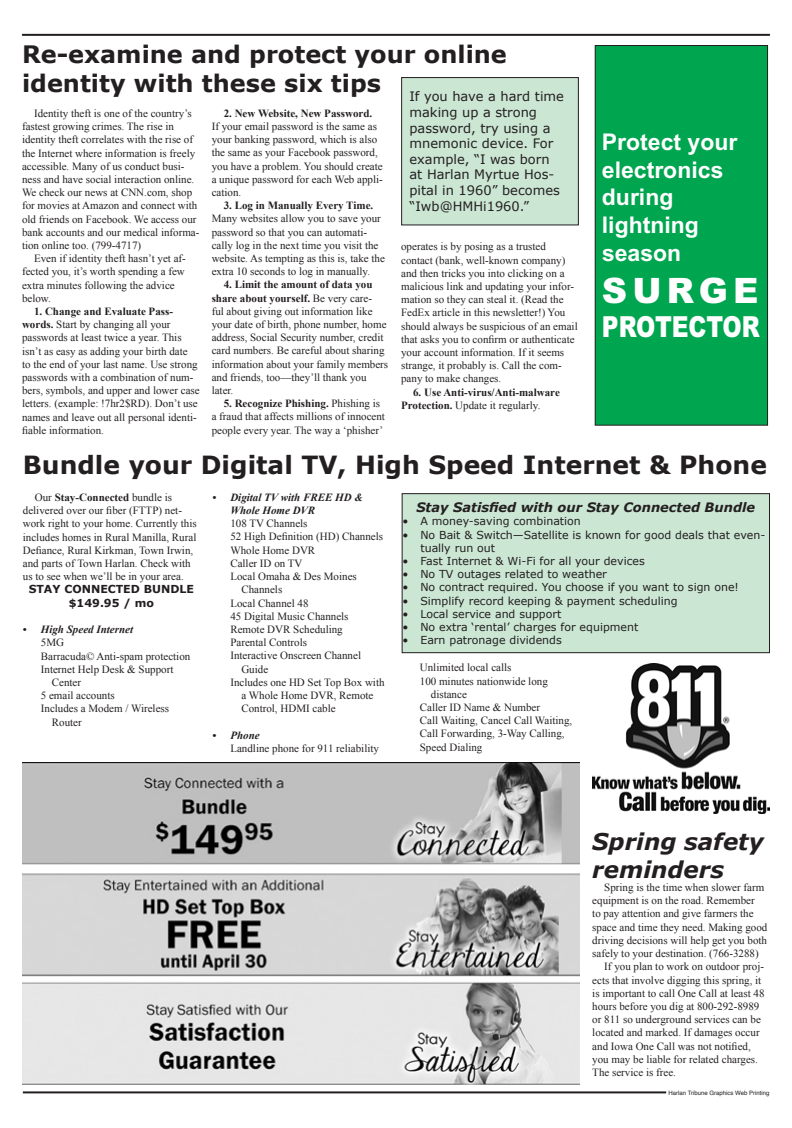
<style>
.page{position:relative;width:792px;height:1128px;background:#fff}
.page>*{position:absolute;margin:0;border:0;box-sizing:border-box;transform-origin:0 0}
.t1{font:900 35px "Arial MT Std";letter-spacing:.15em;color:#fff}
.t2{font:900 29px "Arial MT Std";color:#fff;scale:.8 1}
.t3{font:700 25px "Verdana";color:#231f20}
.t4{font:700 24px/28.8px "Verdana";color:#231f20}
.t5{font:700 23px/27.6px "Arial MT Std";color:#fff}
.t6{font:italic 700 23px/27.6px "Verdana";color:#231f20}
.t7{font:13px/15.6px "Verdana";color:#231f20}
.t8{font:italic 700 13px "Verdana";color:#231f20}
.t9{font:11px/13.2px "Times New Roman";color:#231f20}
.t10{font:11px/13.2px "Verdana";color:#231f20}
.t11{font:700 11px/13.2px "Times New Roman";color:#231f20}
.t12{font:italic 700 11px/13.2px "Times New Roman";color:#231f20}
.t13{font:700 11px/13.2px "Verdana";color:#231f20;text-align:center}
.t14{font:6px "Helvetica";color:#231f20}
.s1{font-weight:700}
.s2{font-weight:400}
</style>
<div class="page">
<div style="left:402px;top:78px;width:176px;height:147px;background:#cbe6d3"></div>
<div style="left:401px;top:77px;width:178px;height:148px;border:1px solid #231f20"></div>
<hr style="left:23px;top:1091px;width:643px;height:2px;background:#231f20">
<hr style="left:22px;top:34px;width:748px;height:2px;background:#231f20">
<div style="left:595px;top:46px;width:173px;height:379px;background:#00a54f"></div>
<div style="left:595px;top:45px;width:173px;height:381px;border:1px solid #231f20"></div>
<img style="left:23px;top:762px;width:557px;height:323px">
<div style="left:402px;top:493px;width:368px;height:159px;background:#cbe6d3"></div>
<div style="left:402px;top:493px;width:368px;height:160px;border:1px solid #231f20"></div>
<img style="left:592px;top:663px;width:178px;height:150px">
<h3 class="t4" style="left:22px;top:39px;width:543px">Re-examine and protect your online identity with these six tips <sub>If</sub> <sub>you</sub> <sub>have</sub> <sub>a</sub> <sub>hard</sub> <sub>time</sub></h3>
<p class="t7" style="left:410px;top:104px;width:152px">making up a strong password, try using a mnemonic device. For example, “I was born at Harlan Myrtue Hos&shy;pital in 1960” becomes “Iwb@HMHi1960.”</p>
<p class="t11" style="left:224px;top:106px;width:150px">2. New Website, New Password.</p>
<p class="t9" style="left:212px;top:119px;width:173px">If your email password is the same as your banking password, which is also the same as your Facebook password, you have a problem. You should create a unique password for each Web appli&shy;cation.</p>
<p class="t11" style="left:224px;top:199px;width:151px">3. Log in Manually Every Time.</p>
<p class="t9" style="left:212px;top:212px;width:175px">Many websites allow you to save your password so that you can automati&shy;cally log in the next time you visit the website. As tempting as this is, take the extra 10 seconds to log in manually.</p>
<p class="t9" style="left:212px;top:278px;width:178px;text-indent:12px"><span class="s1">4. Limit the amount of data you share about yourself.</span> Be very care-<br>ful about giving out information like your date of birth, phone number, home address, Social Security number, credit card numbers. Be careful about sharing information about your family members and friends, too—they’ll thank you later.</p>
<p class="t9" style="left:212px;top:397px;width:175px;text-indent:12px"><span class="s1">5. Recognize Phishing.</span> Phishing is a fraud that affects millions of innocent people every year. The way a ‘phisher’</p>
<p class="t9" style="left:22px;top:106px;width:179px;text-indent:12px">Identity theft is one of the country’s fastest growing crimes. The rise in identity theft correlates with the rise of the Internet where information is freely accessible. Many of us conduct busi&shy;ness and have social interaction online.<br>We check our news at CNN.com, shop for movies at Amazon and connect with old friends on Facebook. We access our bank accounts and our medical informa&shy;tion online too. (799-4717)</p>
<p class="t9" style="left:22px;top:252px;width:165px;text-indent:12px">Even if identity theft hasn’t yet af&shy;fected you, it’s worth spending a few extra minutes following the advice below.</p>
<p class="t9" style="left:22px;top:304px;width:179px;text-indent:12px"><span class="s1">1. Change and Evaluate Pass&shy;words.</span> Start by changing all your passwords at least twice a year. This isn’t as easy as adding your birth date<br>to the end of your last name. Use strong passwords with a combination of num&shy;bers, symbols, and upper and lower case letters. (example: !7hr2$RD). Don’t use names and leave out all personal identi&shy;fiable information.</p>
<p class="t9" style="left:401px;top:240px;width:178px">operates is by posing as a trusted contact (bank, well-known company) and then tricks you into clicking on a malicious link and updating your infor&shy;mation so they can steal it. (Read the FedEx article in this newsletter!) You should always be suspicious of an email that asks you to confirm or authenticate your account information. If it seems strange, it probably is. Call the com&shy;pany to make changes.</p>
<p class="t11" style="left:401px;top:385px;width:160px;text-indent:12px">6. Use Anti-virus/Anti-malware<br>Protection. <span class="s2">Update it regularly.</span></p>
<h3 class="t5" style="left:602px;top:128px;width:137px">Protect your electronics during lightning season</h3>
<h1 class="t1" style="left:602px;top:268px;width:158px">SURGE</h1>
<h2 class="t2" style="left:602px;top:309px;width:199px">PROTECTOR</h2>
<h3 class="t3" style="left:23px;top:448px;width:746px">Bundle your Digital TV, H igh Speed Internet &amp; Phone</h3>
<p class="t12" style="left:230px;top:490px;width:134px;text-indent:-18px">• Digital TV with FREE HD &amp;<br>Whole Home DVR</p>
<p class="t9" style="left:230px;top:517px;width:79px">108 TV Channels</p>
<p class="t9" style="left:230px;top:530px;width:154px">52 High Definition (HD) Channels</p>
<p class="t9" style="left:230px;top:543px;width:86px">Whole Home DVR</p>
<p class="t9" style="left:230px;top:556px;width:74px">Caller ID on TV</p>
<p class="t9" style="left:230px;top:569px;width:128px">Local Omaha &amp; Des Moines</p>
<p class="t9" style="left:241px;top:583px;width:42px">Channels</p>
<p class="t9" style="left:230px;top:596px;width:80px">Local Channel 48</p>
<p class="t9" style="left:230px;top:609px;width:120px">45 Digital Music Channels</p>
<p class="t9" style="left:230px;top:622px;width:114px">Remote DVR Scheduling</p>
<p class="t9" style="left:230px;top:635px;width:78px">Parental Controls</p>
<p class="t9" style="left:230px;top:649px;width:132px">Interactive Onscreen Channel</p>
<p class="t9" style="left:241px;top:662px;width:28px">Guide</p>
<p class="t9" style="left:230px;top:675px;width:156px">Includes one HD Set Top Box with</p>
<p class="t9" style="left:241px;top:688px;width:134px">a Whole Home DVR, Remote</p>
<p class="t9" style="left:241px;top:701px;width:96px">Control, HDMI cable</p>
<p class="t12" style="left:212px;top:728px;width:49px">• Phone</p>
<p class="t9" style="left:230px;top:741px;width:150px">Landline phone for 911 reliability</p>
<p class="t9" style="left:23px;top:490px;width:175px;text-indent:12px">Our <span class="s1">Stay-Connected</span> bundle is delivered over our fiber (FTTP) net&shy;work right to your home. Currently this includes homes in Rural Manilla, Rural Defiance, Rural Kirkman, Town Irwin, and parts of Town Harlan. Check with us to see when we’ll be in your area.</p>
<p class="t13" style="left:29px;top:582px;width:167px">Stay Connected Bundle $149.95 / mo</p>
<p class="t12" style="left:23px;top:622px;width:112px">• High Speed Internet</p>
<p class="t9" style="left:41px;top:636px;width:25px">5MG</p>
<p class="t9" style="left:41px;top:649px;width:151px">Barracuda© Anti-spam protection</p>
<p class="t9" style="left:41px;top:662px;width:134px">Internet Help Desk &amp; Support</p>
<p class="t9" style="left:52px;top:675px;width:31px">Center</p>
<p class="t9" style="left:41px;top:688px;width:75px">5 email accounts</p>
<p class="t9" style="left:41px;top:702px;width:130px">Includes a Modem / Wireless</p>
<p class="t9" style="left:52px;top:715px;width:31px">Router</p>
<p class="t8" style="left:416px;top:499px;width:340px">Stay Satisfied with our Stay Connected Bundle</p>
<p class="t10" style="left:402px;top:514px;width:180px">• A money-saving combination</p>
<p class="t10" style="left:420px;top:527px;width:347px;text-indent:-18px">• No Bait &amp; Switch—Satellite is known for good deals that even&shy;tually run out</p>
<p class="t10" style="left:402px;top:554px;width:244px">• Fast Internet &amp; Wi-Fi for all your devices</p>
<p class="t10" style="left:402px;top:567px;width:206px">• No TV outages related to weather</p>
<p class="t10" style="left:402px;top:580px;width:338px">• No contract required. You choose if you want to sign one!</p>
<p class="t10" style="left:402px;top:593px;width:277px">• Simplify record keeping &amp; payment scheduling</p>
<p class="t10" style="left:402px;top:607px;width:161px">• Local service and support</p>
<p class="t10" style="left:402px;top:620px;width:238px">• No extra ‘rental’ charges for equipment</p>
<p class="t10" style="left:402px;top:633px;width:161px">• Earn patronage dividends</p>
<p class="t9" style="left:420px;top:661px;width:93px">Unlimited local calls</p>
<p class="t9" style="left:420px;top:674px;width:130px">100 minutes nationwide long</p>
<p class="t9" style="left:431px;top:687px;width:38px">distance</p>
<p class="t9" style="left:420px;top:700px;width:122px">Caller ID Name &amp; Number</p>
<p class="t9" style="left:420px;top:713px;width:154px">Call Waiting, Cancel Call Waiting,</p>
<p class="t9" style="left:420px;top:727px;width:146px">Call Forwarding, 3-Way Calling,</p>
<p class="t9" style="left:420px;top:740px;width:64px">Speed Dialing</p>
<h3 class="t6" style="left:592px;top:827px;width:173px">Spring safety reminders</h3>
<p class="t9" style="left:604px;top:880px;width:162px">Spring is the time when slower farm</p>
<p class="t9" style="left:592px;top:893px;width:164px">equipment is on the road. Remember</p>
<p class="t9" style="left:592px;top:907px;width:163px">to pay attention and give farmers the</p>
<p class="t9" style="left:592px;top:920px;width:177px">space and time they need. Making good</p>
<p class="t9" style="left:592px;top:933px;width:176px">driving decisions will help get you both</p>
<p class="t9" style="left:592px;top:946px;width:168px">safely to your destination. (766-3288)</p>
<p class="t9" style="left:604px;top:959px;width:161px">If you plan to work on outdoor proj-</p>
<p class="t9" style="left:592px;top:973px;width:170px">ects that involve digging this spring, it</p>
<p class="t9" style="left:592px;top:986px;width:174px">is important to call One Call at least 48</p>
<p class="t9" style="left:592px;top:999px;width:169px">hours before you dig at 800-292-8989</p>
<p class="t9" style="left:592px;top:1012px;width:170px">or 811 so underground services can be</p>
<p class="t9" style="left:592px;top:1025px;width:169px">located and marked. If damages occur</p>
<p class="t9" style="left:592px;top:1039px;width:160px">and Iowa One Call was not notified,</p>
<p class="t9" style="left:592px;top:1052px;width:167px">you may be liable for related charges.</p>
<p class="t9" style="left:592px;top:1065px;width:85px">The service is free.</p>
<p class="t14" style="left:669px;top:1088px;width:102px">Harlan Tribune Graphics Web Printing</p>
</div>
